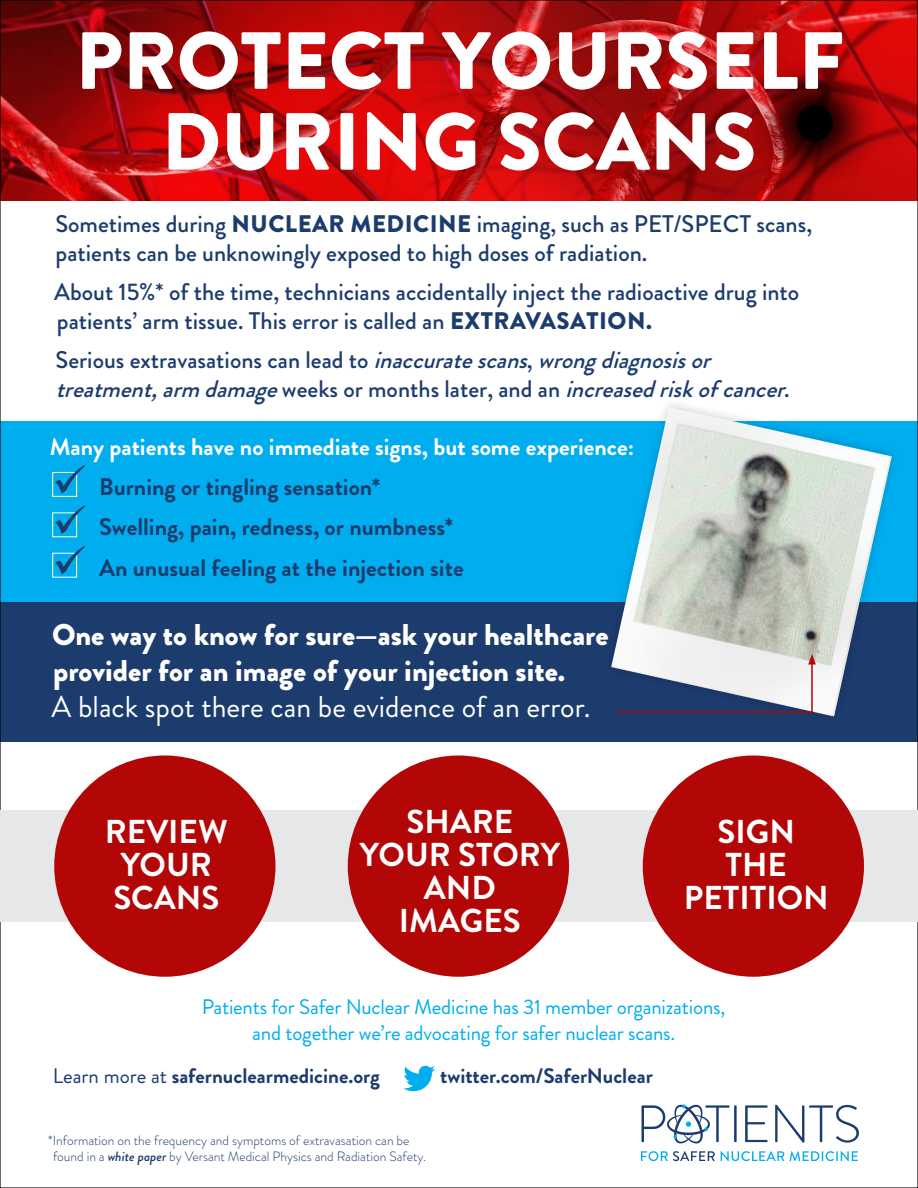
<style>
.page{position:relative;width:918px;height:1188px;background:#fff}
.page>*{position:absolute;margin:0;border:0;box-sizing:border-box;transform-origin:0 0}
.t1{font:900 80.85px/80.8px "Brandon Grotesque";color:#fff;text-align:center}
.t2{font:700 33.15px/33.2px "Brandon Grotesque";color:#fff;text-align:center}
.t3{font:900 30px/36px "Brandon Grotesque";color:#fff}
.t4{font:30px "Brandon Grotesque";color:#fff}
.t5{font:500 24px/28.8px "Brandon Grotesque";color:#1c3c6e}
.t6{font:italic 500 24px/28.8px "Brandon Grotesque";color:#1c3c6e}
.t7{font:700 24px/40px "Brandon Grotesque";color:#1c3c6e}
.t8{font:700 24px "Brandon Grotesque";color:#fff}
.t9{font:21px/25.2px "Brandon Grotesque";letter-spacing:-.01em;color:#00aeef;text-align:center}
.t10{font:700 21px "Brandon Grotesque";color:#1c3c6e}
.t11{font:300 13.5px/16.2px "Brandon Grotesque";color:#1c3c6e}
.s1{font-weight:900}
.s2{font-style:normal}
.s3{font-weight:400}
.s4{font-weight:500;font-style:italic}
</style>
<div class="page">
<div style="left:0;top:600px;width:918px;height:142px;background:#1c3c6e"></div>
<div style="left:0;top:421px;width:918px;height:180px;background:#00aeef"></div>
<img style="left:2px;top:2px;width:914px;height:198px">
<hr style="left:734px;top:1105px;width:3px;height:37px;background:#1c3c6e">
<svg style="left:745px;top:1105px;width:23px;height:37px"></svg>
<svg style="left:775px;top:1105px;width:84px;height:38px"></svg>
<svg style="left:641px;top:1151px;width:74px;height:10px"></svg>
<svg style="left:721px;top:1151px;width:63px;height:10px"></svg>
<svg style="left:790px;top:1151px;width:68px;height:10px"></svg>
<svg style="left:642px;top:1104px;width:87px;height:39px"></svg>
<div style="left:750px;top:59px;width:130px;height:129px;background:#000;opacity:.75"></div>
<div style="left:797px;top:105px;width:36px;height:36px;background:#000;border-radius:50%"></div>
<div style="left:52px;top:553px;width:25px;height:25px;border:1px solid #fff"></div>
<svg style="left:55px;top:546px;width:30px;height:28px"></svg>
<div style="left:52px;top:512px;width:25px;height:25px;border:1px solid #fff"></div>
<svg style="left:55px;top:506px;width:30px;height:28px"></svg>
<div style="left:52px;top:472px;width:25px;height:25px;border:1px solid #fff"></div>
<svg style="left:55px;top:465px;width:30px;height:29px"></svg>
<img style="left:611px;top:407px;width:281px;height:309px">
<svg style="left:614px;top:654px;width:202px;height:60px"></svg>
<div style="left:0;top:810px;width:918px;height:112px;background:#e6e7e8"></div>
<div style="left:54px;top:755px;width:221px;height:222px;background:#b30707;border-radius:50%"></div>
<div style="left:348px;top:755px;width:221px;height:222px;background:#b30707;border-radius:50%"></div>
<div style="left:643px;top:755px;width:221px;height:222px;background:#b30707;border-radius:50%"></div>
<svg style="left:403px;top:1066px;width:32px;height:25px"></svg>
<h1 class="t1" style="left:75px;top:22px;width:770px">PROTECT YOURSELF<br>DURING SCANS</h1>
<p class="t5" style="left:55px;top:210px;width:758px">Sometimes during <span class="s1">NUCLEAR MEDICINE</span> imaging, such as PET/SPECT scans, patients can be unknowingly exposed to high doses of radiation.</p>
<p class="t5" style="left:54px;top:278px;width:746px">About 15%* of the time, technicians accidentally inject the radioactive drug into patients’ arm tissue. This error is called an <span class="s1">EXTRAVASATION.</span></p>
<p class="t6" style="left:56px;top:346px;width:739px"><span class="s2">S e ri o u s e x t ra va s a t i o n s c a n l e a d t o</span> inaccuratescans<span class="s2">,</span> wrongdiagnosisor treatment, arm damage<span class="s2">w e e k s o r m o n t h s l a t e r , a n d a n</span> increasedriskofcancer<span class="s2">.</span></p>
<p class="t8" style="left:50px;top:430px;width:586px">Many patients have no immediate signs, but some experience:</p>
<p class="t7" style="left:99px;top:468px;width:366px">Burning or tingling sensation*<br>Swelling, pain, redness, or numbness*<br>An unusual feeling at the injection site</p>
<p class="t3" style="left:52px;top:617px;width:558px">One way to know for sure—ask your healthcare provider for an image of your injection site.</p>
<p class="t4" style="left:52px;top:686px;width:541px">A black spot there can be evidence of an error.</p>
<h2 class="t2" style="left:360px;top:806px;width:202px">SHARE<br>YOUR STORY<br>AND<br>IMAGES</h2>
<h2 class="t2" style="left:105px;top:816px;width:124px;text-align:left">REVIEW<br>YOUR<br>SCANS</h2>
<h2 class="t2" style="left:684px;top:816px;width:146px">SIGN<br>THE<br>PETITION</h2>
<p class="t9" style="left:202px;top:995px;width:525px">Patients for Safer Nuclear Medicine has 31 member organizations, and together we’re advocating for safer nuclear scans.</p>
<p class="t10" style="left:53px;top:1062px;width:328px"><span class="s3">Learn more at</span> safernuclearmedicine.org</p>
<p class="t10" style="left:440px;top:1062px;width:214px">twitter.com/SaferNuclear</p>
<p class="t11" style="left:53px;top:1132px;width:375px;text-indent:-5px">*Information on the frequency and symptoms of extravasation can be found in a <span class="s4">white paper</span> by Versant Medical Physics and Radiation Safety.</p>
</div>
